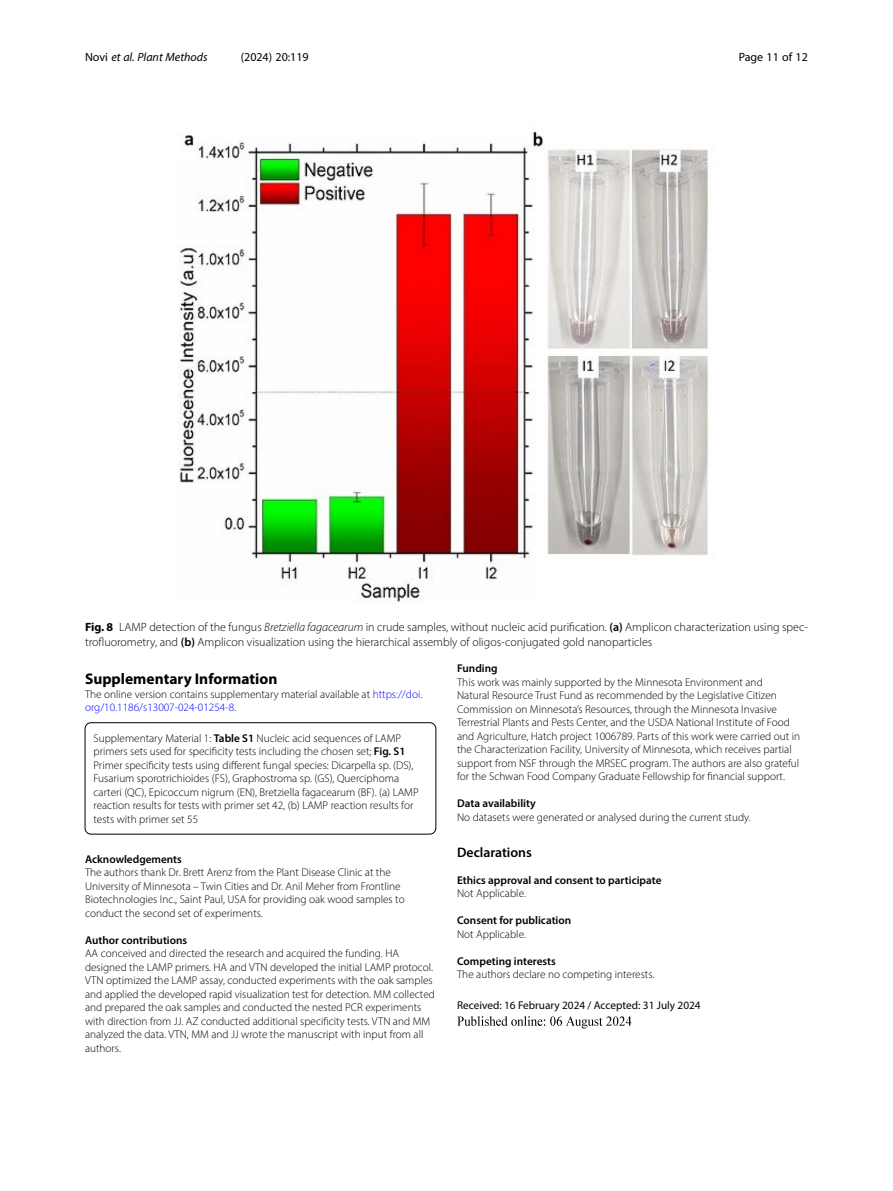
<style>
.page{position:relative;width:893px;height:1191px;background:#fff}
.page>*{position:absolute;margin:0;border:0;box-sizing:border-box;transform-origin:0 0}
.Head_1{font:700 15.45px "Myriad Pro";color:#000}
.Ethics_Declarations{font:600 13.8px "Myriad Pro";color:#000}
.Figure_Caption{font:300 12px/15px "Myriad Pro";color:#000}
.t1{font:12px "Myriad Pro";color:#000}
.t2{font:italic 12px "Myriad Pro";color:#000}
.Funding{font:300 11.25px/13.5px "Myriad Pro";color:#000}
.Author_Contribution{font:300 11.25px/13.5px "Myriad Pro";color:#000}
.Additional_File_Info{font:300 11.25px/13.5px "Myriad Pro";color:#000}
.Acknowledgements{font:300 11.25px/13.5px "Myriad Pro";color:#000}
.Endmatter_Heading{font:600 11.25px "Myriad Pro";color:#000}
.Article_Note_ESM{font:300 11.25px/13.5px "Myriad Pro";color:#000}
.Ethics_Declarations-2{font:300 11.25px "Myriad Pro";color:#000}
.Data_Availability{font:300 11.25px "Myriad Pro";color:#000}
.Article_History{font:11.25px "Myriad Pro";color:#000}
.s1{font-style:normal}
.s2{font-weight:700}
.s3{font-style:italic}
.s4{font-weight:600}
.s5{color:#00f}
</style>
<div class="page">
<div style="left:85px;top:722px;width:351px;height:112px;border:1px solid #000;border-radius:6px"></div>
<img style="left:457px;top:1016px;width:175px;height:13px">
<img style="left:178px;top:131px;width:530px;height:471px">
<p class="t2" style="left:85px;top:50px;width:124px"><span class="s1">Novi</span> et al. Plant Methods</p>
<p class="t1" style="left:241px;top:50px;width:70px">(2024) 20:119</p>
<p class="t1" style="left:739px;top:50px;width:71px">Page 11 of 12</p>
<p class="Figure_Caption" style="left:85px;top:619px;width:724px"><span class="s2">Fig. 8</span> LAMP detection of the fungus <span class="s3">Bretziella fagacearum</span> in crude samples, without nucleic acid purification. <span class="s4">(a)</span> Amplicon characterization using spec&shy;trofluorometry, and <span class="s4">(b)</span> Amplicon visualization using the hierarchical assembly of oligos-conjugated gold nanoparticles</p>
<p class="Head_1" style="left:85px;top:669px;width:194px">Supplementary Information</p>
<p class="Article_Note_ESM" style="left:85px;top:687px;width:339px">The online version contains supplementary material available at <span class="s5">https://doi. org/10.1186/s13007-024-01254-8</span>.</p>
<p class="Additional_File_Info" style="left:94px;top:731px;width:327px">Supplementary Material 1: <span class="s4">Table S1</span> Nucleic acid sequences of LAMP primers sets used for specificity tests including the chosen set; <span class="s4">Fig. S1<br></span>Primer specificity tests using different fungal species: Dicarpella sp. (DS), Fusarium sporotrichioides (FS), Graphostroma sp. (GS), Querciphoma carteri (QC), Epicoccum nigrum (EN), Bretziella fagacearum (BF). (a) LAMP reaction results for tests with primer set 42, (b) LAMP reaction results for tests with primer set 55</p>
<p class="Endmatter_Heading" style="left:85px;top:851px;width:98px">Acknowledgements</p>
<p class="Acknowledgements" style="left:85px;top:865px;width:321px">The authors thank Dr. Brett Arenz from the Plant Disease Clinic at the University of Minnesota – Twin Cities and Dr. Anil Meher from Frontline Biotechnologies Inc., Saint Paul, USA for providing oak wood samples to conduct the second set of experiments.</p>
<p class="Endmatter_Heading" style="left:85px;top:932px;width:104px">Author contributions</p>
<p class="Author_Contribution" style="left:85px;top:946px;width:351px">AA conceived and directed the research and acquired the funding. HA designed the LAMP primers. HA and VTN developed the initial LAMP protocol.<br>VTN optimized the LAMP assay, conducted experiments with the oak samples and applied the developed rapid visualization test for detection. MM collected and prepared the oak samples and conducted the nested PCR experiments with direction from JJ. AZ conducted additional specificity tests. VTN and MM analyzed the data. VTN, MM and JJ wrote the manuscript with input from all authors.</p>
<p class="Endmatter_Heading" style="left:457px;top:661px;width:42px">Funding</p>
<p class="Funding" style="left:457px;top:675px;width:344px">This work was mainly supported by the Minnesota Environment and<br>Natural Resource Trust Fund as recommended by the Legislative Citizen Commission on Minnesota’s Resources, through the Minnesota Invasive Terrestrial Plants and Pests Center, and the USDA National Institute of Food and Agriculture, Hatch project 1006789. Parts of this work were carried out in the Characterization Facility, University of Minnesota, which receives partial support from NSF through the MRSEC program. The authors are also grateful for the Schwan Food Company Graduate Fellowship for financial support.</p>
<p class="Endmatter_Heading" style="left:457px;top:796px;width:80px">Data availability</p>
<p class="Data_Availability" style="left:457px;top:810px;width:295px">No datasets were generated or analysed during the current study.</p>
<p class="Ethics_Declarations" style="left:457px;top:843px;width:76px">Declarations</p>
<p class="Endmatter_Heading" style="left:457px;top:872px;width:206px">Ethics approval and consent to participate</p>
<p class="Ethics_Declarations-2" style="left:457px;top:886px;width:70px">Not Applicable.</p>
<p class="Endmatter_Heading" style="left:457px;top:913px;width:116px">Consent for publication</p>
<p class="Ethics_Declarations-2" style="left:457px;top:927px;width:70px">Not Applicable.</p>
<p class="Endmatter_Heading" style="left:457px;top:953px;width:100px">Competing interests</p>
<p class="Ethics_Declarations-2" style="left:457px;top:967px;width:199px">The authors declare no competing interests.</p>
<p class="Article_History" style="left:457px;top:998px;width:245px">Received: 16 February 2024 / Accepted: 31 July 2024</p>
</div>
